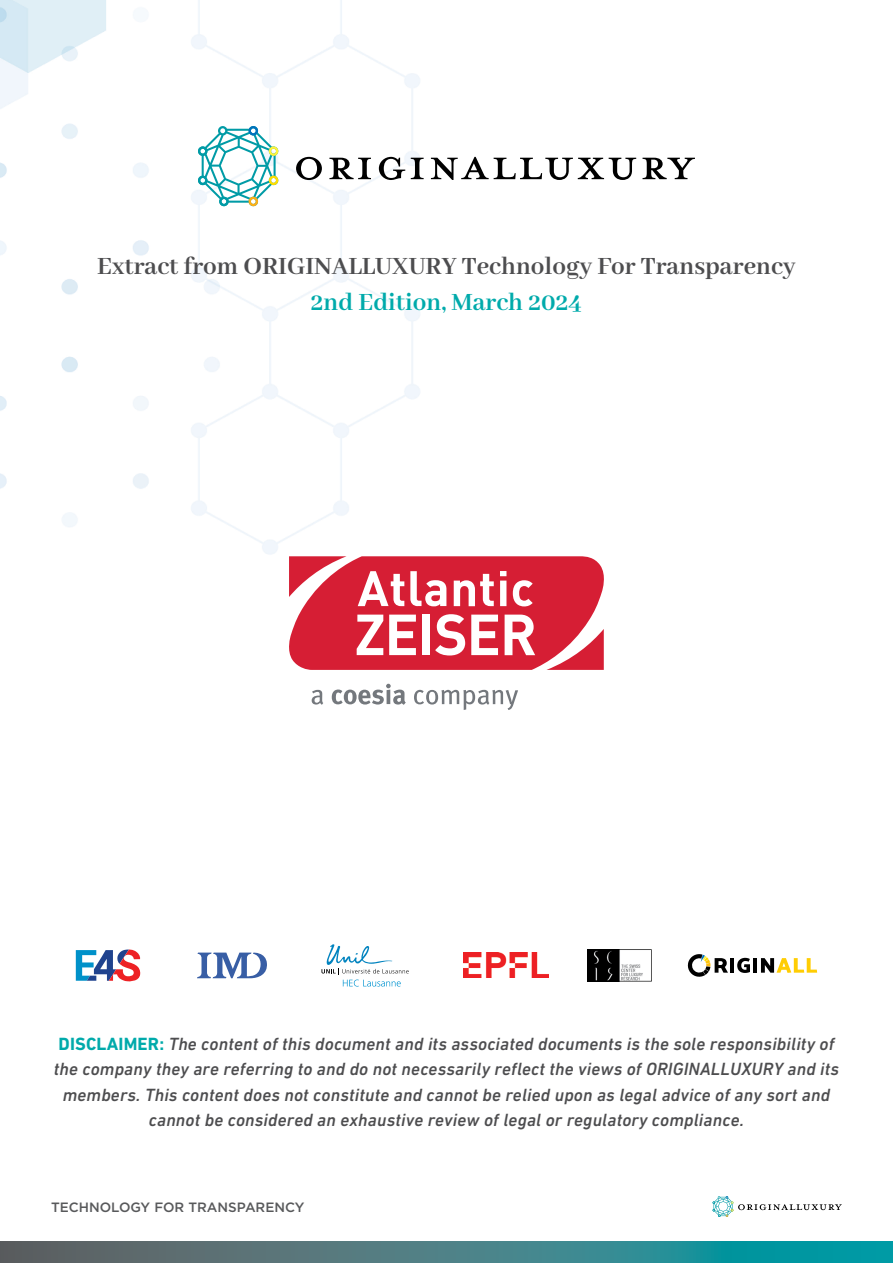
<style>
.page{position:relative;width:893px;height:1263px;background:#fff}
.page>*{position:absolute;margin:0;border:0;box-sizing:border-box;transform-origin:0 0}
.t1{font:700 27px "Abhaya Libre";color:#4d4d4f}
.t2{font:700 27px "Abhaya Libre";color:#00aaab}
.t3{font:italic 500 18px/25.5px "DIN Next LT Pro";letter-spacing:.01em;color:#4d4d4f;text-align:center}
.t4{font:500 13.5px "Gotham";color:#58595b}
.s1{font-weight:700;font-style:normal;color:#00aaab}
</style>
<div class="page">
<img style="left:0;top:0;width:893px;height:1242px">
<svg style="left:0;top:1242px;width:893px;height:21px"></svg>
<svg style="left:713px;top:1196px;width:129px;height:21px"></svg>
<svg style="left:312px;top:690px;width:11px;height:15px"></svg>
<svg style="left:332px;top:684px;width:74px;height:21px"></svg>
<svg style="left:414px;top:690px;width:104px;height:20px"></svg>
<svg style="left:285px;top:553px;width:323px;height:120px"></svg>
<svg style="left:76px;top:949px;width:65px;height:33px"></svg>
<svg style="left:586px;top:948px;width:67px;height:35px"></svg>
<svg style="left:587px;top:949px;width:65px;height:32px"></svg>
<img style="left:463px;top:953px;width:86px;height:25px">
<hr style="left:730px;top:958px;width:4px;height:15px;background:#000">
<svg style="left:737px;top:958px;width:13px;height:15px"></svg>
<hr style="left:753px;top:958px;width:4px;height:15px;background:#000">
<svg style="left:761px;top:958px;width:56px;height:15px"></svg>
<svg style="left:686px;top:953px;width:42px;height:24px"></svg>
<svg style="left:321px;top:944px;width:88px;height:42px"></svg>
<svg style="left:197px;top:952px;width:71px;height:26px"></svg>
<svg style="left:296px;top:157px;width:26px;height:23px"></svg>
<svg style="left:329px;top:158px;width:42px;height:21px"></svg>
<svg style="left:379px;top:157px;width:26px;height:23px"></svg>
<svg style="left:411px;top:158px;width:13px;height:21px"></svg>
<svg style="left:431px;top:157px;width:205px;height:23px"></svg>
<svg style="left:642px;top:158px;width:53px;height:21px"></svg>
<svg style="left:198px;top:126px;width:80px;height:80px"></svg>
<h1 class="t1" style="left:97px;top:251px;width:700px">Extract from ORIGINALLUXURY Technology For Transparency</h1>
<h1 class="t2" style="left:311px;top:287px;width:273px">2nd Edition, March 2024</h1>
<p class="t3" style="left:54px;top:1031px;width:787px"><span class="s1">DISCLAIMER:</span> The content of this document and its associated documents is the sole responsibility of the company they are referring to and do not necessarily reflect the views of ORIGINALLUXURY and its members. This content does not constitute and cannot be relied upon as legal advice of any sort and cannot be considered an exhaustive review of legal or regulatory compliance.</p>
<p class="t4" style="left:51px;top:1198px;width:255px">TECHNOLOGY FOR TRANSPARENCY</p>
</div>
